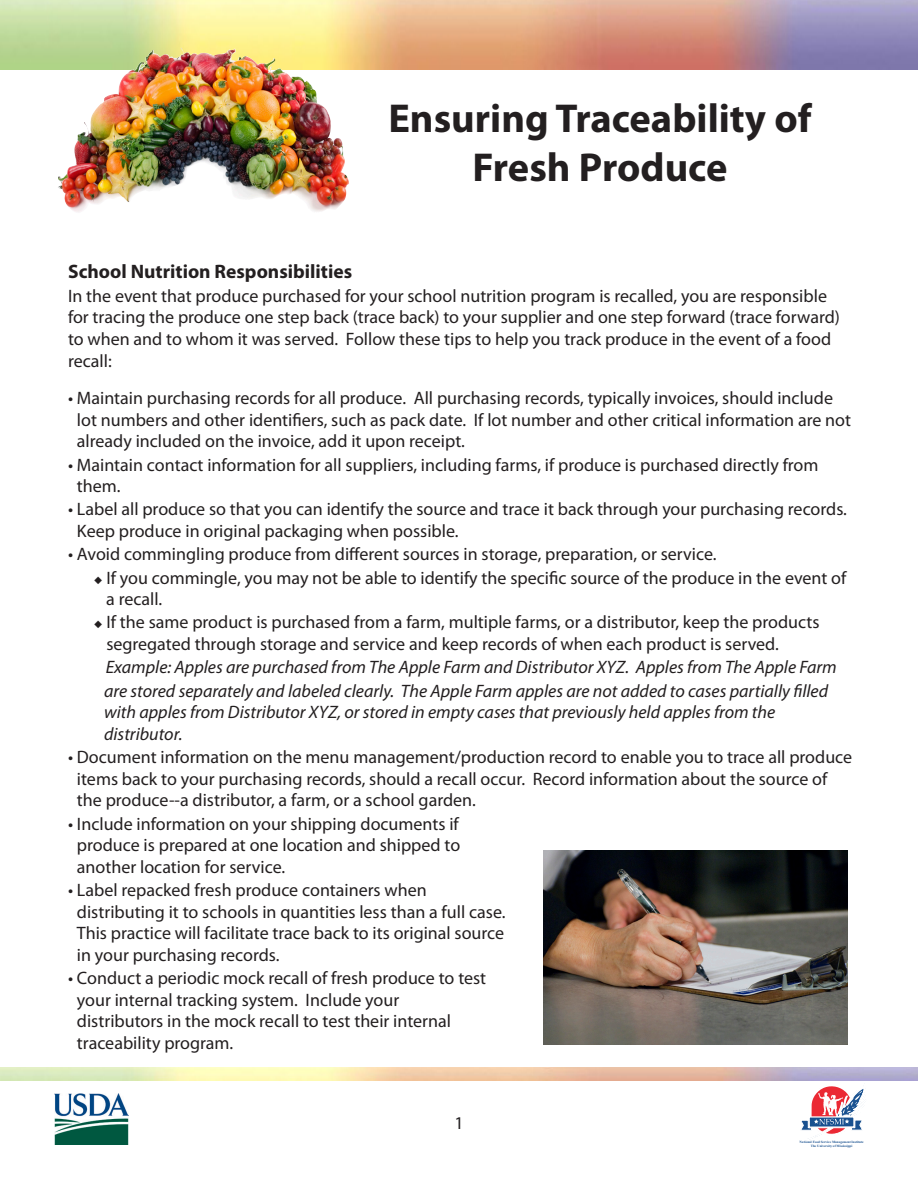
<style>
.page{position:relative;width:918px;height:1188px;background:#fff}
.page>*{position:absolute;margin:0;border:0;box-sizing:border-box;transform-origin:0 0}
.t1{font:700 40.5px "Myriad Pro";color:#231f20}
.t2{font:700 19.5px "Myriad Pro";color:#231f20}
.body_text{font:18px/21.6px "Myriad Pro";color:#231f20}
.body_text-2{font:italic 18px/21.6px "Myriad Pro";color:#231f20}
.t3{font:700 3.3px/4.1px "Times New Roman";color:#18508f;text-align:center}
</style>
<div class="page">
<img style="left:0;top:0;width:918px;height:69px">
<svg style="left:801px;top:1086px;width:63px;height:53px"></svg>
<img style="left:54px;top:1093px;width:74px;height:51px">
<img style="left:56px;top:48px;width:296px;height:164px">
<img style="left:544px;top:850px;width:304px;height:195px">
<p class="t1" style="left:388px;top:92px;width:425px">Ensuring Traceability of</p>
<p class="t1" style="left:472px;top:141px;width:257px">Fresh Produce</p>
<p class="t2" style="left:68px;top:259px;width:286px">School Nutrition Responsibilities</p>
<p class="body_text" style="left:68px;top:285px;width:773px">In the event that produce purchased for your school nutrition program is recalled, you are responsible for tracing the produce one step back (trace back) to your supplier and one step forward (trace forward) to when and to whom it was served. Follow these tips to help you track produce in the event of a food recall:</p>
<p class="body_text" style="left:77px;top:387px;width:776px;text-indent:-9px">• Maintain purchasing records for all produce. All purchasing records, typically invoices, should include lot numbers and other identifiers, such as pack date. If lot number and other critical information are not already included on the invoice, add it upon receipt.</p>
<p class="body_text" style="left:77px;top:453px;width:743px;text-indent:-9px">• Maintain contact information for all suppliers, including farms, if produce is purchased directly from them.</p>
<p class="body_text" style="left:77px;top:498px;width:772px;text-indent:-9px">• Label all produce so that you can identify the source and trace it back through your purchasing records.<br>Keep produce in original packaging when possible.</p>
<p class="body_text" style="left:68px;top:543px;width:650px">• Avoid commingling produce from different sources in storage, preparation, or service.</p>
<p class="body_text" style="left:106px;top:566px;width:742px;text-indent:-12px">◆ If you commingle, you may not be able to identify the specific source of the produce in the event of a recall.</p>
<p class="body_text" style="left:106px;top:611px;width:715px;text-indent:-12px">◆ If the same product is purchased from a farm, multiple farms, or a distributor, keep the products segregated through storage and service and keep records of when each product is served.</p>
<p class="body_text-2" style="left:106px;top:656px;width:733px">Example: Apples are purchased from The Apple Farm and Distributor XYZ. Apples from The Apple Farm</p>
<p class="body_text-2" style="left:104px;top:679px;width:726px">are stored separately and labeled clearly. The Apple Farm apples are not added to cases partially filled with apples from Distributor XYZ, or stored in empty cases that previously held apples from the distributor.</p>
<p class="body_text" style="left:77px;top:746px;width:777px;text-indent:-9px">• Document information on the menu management/production record to enable you to trace all produce items back to your purchasing records, should a recall occur. Record information about the source of the produce--a distributor, a farm, or a school garden.</p>
<p class="body_text" style="left:77px;top:812px;width:385px;text-align:justify;text-indent:-9px">• Include information on your shipping documents if produce is prepared at one location and shipped to another location for service.</p>
<p class="body_text" style="left:77px;top:879px;width:430px;text-indent:-9px">• Label repacked fresh produce containers when distributing it to schools in quantities less than a full case.<br>This practice will facilitate trace back to its original source in your purchasing records.</p>
<p class="body_text" style="left:77px;top:967px;width:411px;text-indent:-9px">• Conduct a periodic mock recall of fresh produce to test your internal tracking system. Include your distributors in the mock recall to test their internal traceability program.</p>
<p class="body_text" style="left:454px;top:1112px;width:11px">1</p>
<p class="t3" style="left:800px;top:1140px;width:66px">National Food Service Management Institute<br>The University of Mississippi</p>
</div>
